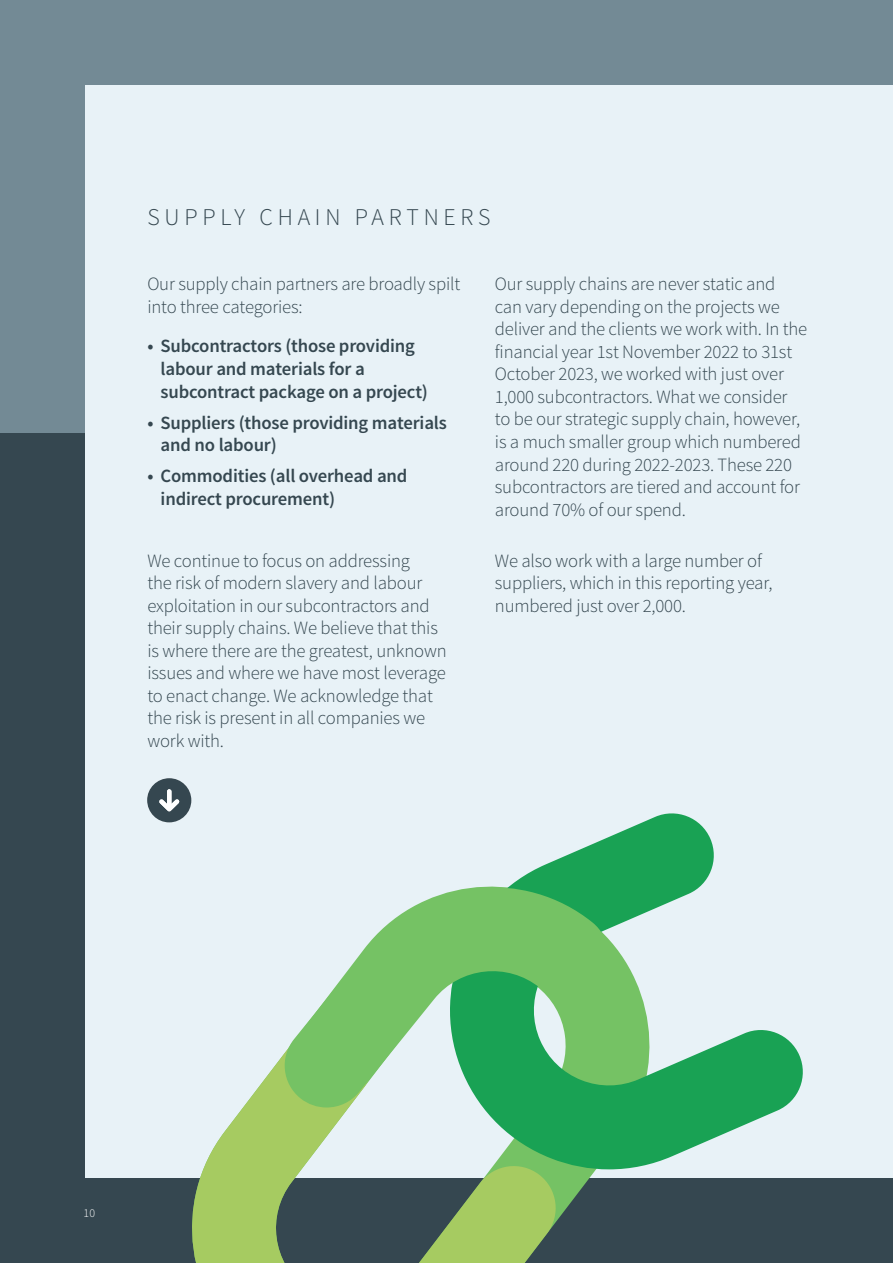
<style>
.page{position:relative;width:893px;height:1263px;background:#fff}
.page>*{position:absolute;margin:0;border:0;box-sizing:border-box;transform-origin:0 0}
.t1{font:300 24px "Source Sans Pro";letter-spacing:.2em;color:#354750}
.t2{font:300 18.75px/22.5px "Source Sans Pro";letter-spacing:-.01em;color:#354750}
.t3{font:600 18.75px/22.5px "Source Sans Pro";letter-spacing:-.01em;color:#354750}
.t4{font:12px "Source Sans Variable";color:#fff}
</style>
<div class="page">
<div style="left:0;top:0;width:893px;height:1078px;background:#738a95"></div>
<div style="left:0;top:434px;width:893px;height:829px;background:#354750"></div>
<div style="left:85px;top:85px;width:808px;height:1093px;background:#e8f2f7"></div>
<svg style="left:147px;top:778px;width:44px;height:44px"></svg>
<svg style="left:561px;top:1169px;width:58px;height:46px"></svg>
<svg style="left:192px;top:1060px;width:369px;height:203px"></svg>
<svg style="left:428px;top:813px;width:375px;height:356px"></svg>
<svg style="left:279px;top:867px;width:334px;height:240px"></svg>
<p class="t1" style="left:147px;top:202px;width:345px">SUPPLY CHAIN PARTNERS</p>
<p class="t2" style="left:147px;top:273px;width:314px">Our supply chain partners are broadly spilt into three categories:</p>
<p class="t3" style="left:161px;top:335px;width:269px;text-indent:-13px">• Subcontractors (those providing labour and materials for a subcontract package on a project)</p>
<p class="t3" style="left:161px;top:411px;width:288px;text-indent:-13px">• Suppliers (those providing materials and no labour)</p>
<p class="t3" style="left:161px;top:465px;width:248px;text-indent:-13px">• Commodities (all overhead and indirect procurement)</p>
<p class="t2" style="left:147px;top:549px;width:301px">We continue to focus on addressing<br>the risk of modern slavery and labour exploitation in our subcontractors and their supply chains. We believe that this is where there are the greatest, unknown issues and where we have most leverage to enact change. We acknowledge that the risk is present in all companies we work with.</p>
<p class="t2" style="left:495px;top:273px;width:314px">Our supply chains are never static and<br>can vary depending on the projects we deliver and the clients we work with. In the financial year 1st November 2022 to 31st October 2023, we worked with just over 1,000 subcontractors. What we consider to be our strategic supply chain, however, is a much smaller group which numbered around 220 during 2022-2023. These 220 subcontractors are tiered and account for around 70% of our spend.</p>
<p class="t2" style="left:495px;top:549px;width:279px">We also work with a large number of suppliers, which in this reporting year, numbered just over 2,000.</p>
<p class="t4" style="left:84px;top:1205px;width:13px">10</p>
</div>
